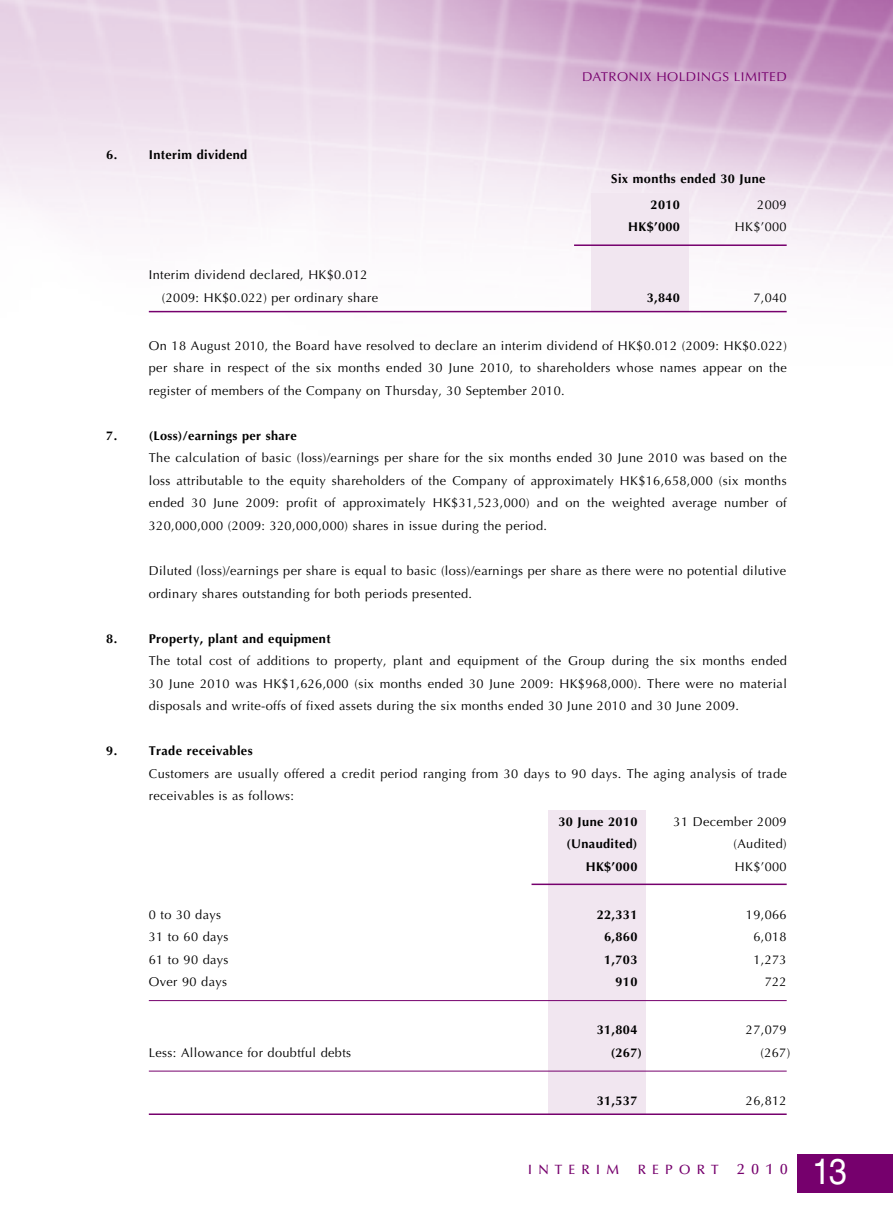
<style>
.page{position:relative;width:893px;height:1212px;background:#fff}
.page>*{position:absolute;margin:0;border:0;box-sizing:border-box;transform-origin:0 0}
.t1{font:36px "Helvetica LT Std";color:#fff;scale:.9 1}
.t2{font:500 13.5px "Optima LT Std";letter-spacing:.455em;color:#76006d}
.t3{font:12.75px/22.5px "Optima LT Std";letter-spacing:.03em;color:#000}
.t4{font:700 12.75px/25.5px "Optima LT Std";letter-spacing:.03em;color:#000}
.t5{font:12.75px "Optima LT Std";letter-spacing:.03em;color:#76006d;scale:1.05 1}
.s1{font-size:15px}
</style>
<div class="page">
<img style="left:0;top:0;width:893px;height:1193px">
<div style="left:798px;top:1154px;width:95px;height:39px;background:#76006d"></div>
<div style="left:591px;top:194px;width:98px;height:118px;background:#f1e6f0"></div>
<hr style="left:574px;top:244px;width:213px;height:2px;background:#76006d">
<hr style="left:149px;top:311px;width:638px;height:1px;background:#76006d">
<div style="left:549px;top:810px;width:97px;height:304px;background:#f1e6f0"></div>
<hr style="left:531px;top:883px;width:256px;height:2px;background:#76006d">
<hr style="left:149px;top:1000px;width:638px;height:1px;background:#76006d">
<hr style="left:149px;top:1071px;width:638px;height:1px;background:#76006d">
<hr style="left:149px;top:1113px;width:638px;height:2px;background:#76006d">
<p class="t4" style="left:106px;top:143px;width:12px">6.</p>
<p class="t4" style="left:149px;top:143px;width:100px">Interim dividend</p>
<p class="t5" style="left:582px;top:69px;width:196px">DATRONIX HOLDINGS LIMITED</p>
<p class="t4" style="left:651px;top:167px;width:116px;text-indent:-39px">Six months ended 30 June<br>2010</p>
<p class="t3" style="left:757px;top:194px;width:31px">2009</p>
<p class="t4" style="left:628px;top:215px;width:53px">HK$’000</p>
<p class="t3" style="left:735px;top:216px;width:53px">HK$’000</p>
<p class="t3" style="left:162px;top:264px;width:218px;text-indent:-13px">Interim dividend declared, HK$0.012 (2009: HK$0.022) per ordinary share</p>
<p class="t4" style="left:647px;top:285px;width:35px">3,840</p>
<p class="t3" style="left:753px;top:287px;width:35px">7,040</p>
<p class="t3" style="left:149px;top:335px;width:640px;text-align:justify">On 18 August 2010, the Board have resolved to declare an interim dividend of HK$0.012 (2009: HK$0.022) per share in respect of the six months ended 30 June 2010, to shareholders whose names appear on the register of members of the Company on Thursday, 30 September 2010.</p>
<p class="t4" style="left:106px;top:423px;width:12px">7.</p>
<p class="t4" style="left:149px;top:423px;width:150px">(Loss)/earnings per share</p>
<p class="t3" style="left:149px;top:447px;width:639px;text-align:justify">The calculation of basic (loss)/earnings per share for the six months ended 30 June 2010 was based on the loss attributable to the equity shareholders of the Company of approximately HK$16,658,000 (six months ended 30 June 2009: profit of approximately HK$31,523,000) and on the weighted average number of 320,000,000 (2009: 320,000,000) shares in issue during the period.</p>
<p class="t3" style="left:149px;top:560px;width:639px">Diluted (loss)/earnings per share is equal to basic (loss)/earnings per share as there were no potential dilutive ordinary shares outstanding for both periods presented.</p>
<p class="t4" style="left:106px;top:626px;width:12px">8.</p>
<p class="t4" style="left:149px;top:626px;width:183px">Property, plant and equipment</p>
<p class="t3" style="left:149px;top:650px;width:640px;text-align:justify">The total cost of additions to property, plant and equipment of the Group during the six months ended 30 June 2010 was HK$1,626,000 (six months ended 30 June 2009: HK$968,000). There were no material disposals and write-offs of fixed assets during the six months ended 30 June 2010 and 30 June 2009.</p>
<p class="t4" style="left:106px;top:738px;width:12px">9.</p>
<p class="t4" style="left:149px;top:738px;width:105px">Trade receivables</p>
<p class="t3" style="left:149px;top:762px;width:639px">Customers are usually offered a credit period ranging from 30 days to 90 days. The aging analysis of trade receivables is as follows:</p>
<p class="t4" style="left:558px;top:809px;width:81px">30 June 2010</p>
<p class="t3" style="left:674px;top:810px;width:115px">31 December 2009</p>
<p class="t4" style="left:567px;top:831px;width:72px">(Unaudited)</p>
<p class="t3" style="left:733px;top:833px;width:55px">(Audited)</p>
<p class="t4" style="left:586px;top:854px;width:53px">HK$’000</p>
<p class="t3" style="left:735px;top:855px;width:53px">HK$’000</p>
<p class="t3" style="left:149px;top:903px;width:74px">0 to 30 days</p>
<p class="t4" style="left:597px;top:902px;width:42px">22,331</p>
<p class="t3" style="left:746px;top:903px;width:42px">19,066</p>
<p class="t3" style="left:149px;top:926px;width:81px">31 to 60 days</p>
<p class="t4" style="left:604px;top:924px;width:35px">6,860</p>
<p class="t3" style="left:753px;top:926px;width:35px">6,018</p>
<p class="t3" style="left:149px;top:948px;width:81px">61 to 90 days</p>
<p class="t4" style="left:604px;top:947px;width:35px">1,703</p>
<p class="t3" style="left:753px;top:948px;width:35px">1,273</p>
<p class="t3" style="left:149px;top:971px;width:80px">Over 90 days</p>
<p class="t4" style="left:615px;top:969px;width:23px">910</p>
<p class="t3" style="left:765px;top:971px;width:23px">722</p>
<p class="t4" style="left:597px;top:1017px;width:42px">31,804</p>
<p class="t3" style="left:746px;top:1019px;width:42px">27,079</p>
<p class="t3" style="left:149px;top:1041px;width:204px">Less: Allowance for doubtful debts</p>
<p class="t4" style="left:611px;top:1040px;width:33px">(267)</p>
<p class="t3" style="left:760px;top:1041px;width:31px">(267)</p>
<p class="t4" style="left:597px;top:1088px;width:42px">31,537</p>
<p class="t3" style="left:746px;top:1089px;width:42px">26,812</p>
<p class="t2" style="left:528px;top:1162px;width:93px">INTERIM</p>
<p class="t2" style="left:638px;top:1162px;width:151px">REPORT <span class="s1">2010</span></p>
<h1 class="t1" style="left:812px;top:1151px;width:40px">13</h1>
</div>
